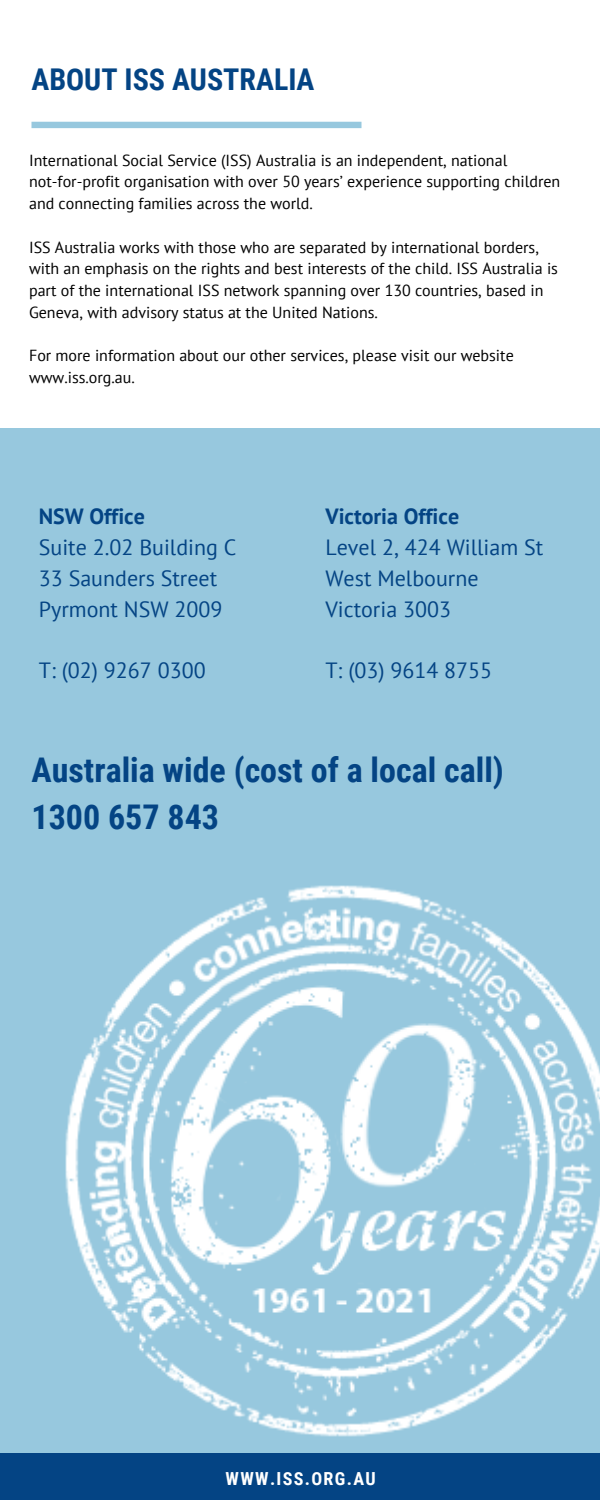
<style>
.page{position:relative;width:600px;height:1500px;background:#fff}
.page>*{position:absolute;margin:0;border:0;box-sizing:border-box;transform-origin:0 0}
.t1{font:700 34px "Roboto Condensed";color:#044484}
.t2{font:700 30px "Roboto Condensed";color:#044484}
.t3{font:22px "PT Sans";color:#044484}
.t4{font:700 22px "PT Sans";color:#044484}
.t5{font:700 18px "Roboto Condensed";letter-spacing:.075em;color:#fff}
.t6{font:17.5px "Roboto Condensed";color:#f6f6f6}
.t7{font:16px/21.8px "PT Sans";color:#000}
</style>
<div class="page">
<div style="left:0;top:428px;width:600px;height:1072px;background:#97c8de"></div>
<div style="left:32px;top:122px;width:330px;height:6px;background:#97c8de"></div>
<img style="left:65px;top:885px;width:535px;height:552px">
<div style="left:0;top:1453px;width:600px;height:47px;background:#044484"></div>
<p class="t2" style="left:32px;top:62px;width:284px">ABOUT ISS AUSTRALIA</p>
<p class="t7" style="left:29px;top:149px;width:480px">International Social Service (ISS) Australia is an independent, national</p>
<p class="t7" style="left:29px;top:171px;width:533px">not-for-profit organisation with over 50 years’ experience supporting children and connecting families across the world.</p>
<p class="t7" style="left:29px;top:236px;width:530px">ISS Australia works with those who are separated by international borders, with an emphasis on the rights and best interests of the child. ISS Australia is part of the international ISS network spanning over 130 countries, based in Geneva, with advisory status at the United Nations.</p>
<p class="t7" style="left:29px;top:345px;width:486px">For more information about our other services, please visit our website www.iss.org.au.</p>
<p class="t4" style="left:39px;top:502px;width:108px">NSW Office</p>
<p class="t3" style="left:39px;top:533px;width:199px">Suite 2.02 Building C</p>
<p class="t3" style="left:39px;top:564px;width:180px">33 Saunders Street</p>
<p class="t3" style="left:39px;top:594px;width:185px">Pyrmont NSW 2009</p>
<p class="t3" style="left:39px;top:656px;width:168px">T: (02) 9267 0300</p>
<p class="t4" style="left:325px;top:502px;width:135px">Victoria Office</p>
<p class="t3" style="left:325px;top:533px;width:219px">Level 2, 424 William St</p>
<p class="t3" style="left:325px;top:564px;width:155px">West Melbourne</p>
<p class="t3" style="left:325px;top:594px;width:127px">Victoria 3003</p>
<p class="t3" style="left:325px;top:656px;width:168px">T: (03) 9614 8755</p>
<p class="t1" style="left:32px;top:750px;width:474px">Australia wide (cost of a local call)</p>
<p class="t1" style="left:32px;top:798px;width:189px">1300 657 843</p>
<p class="t6" style="left:184px;top:1464px;width:228px">WWW.ENTREPRISESCANADA.CA</p>
<p class="t5" style="left:226px;top:1468px;width:152px">WWW.ISS.ORG.AU</p>
</div>
